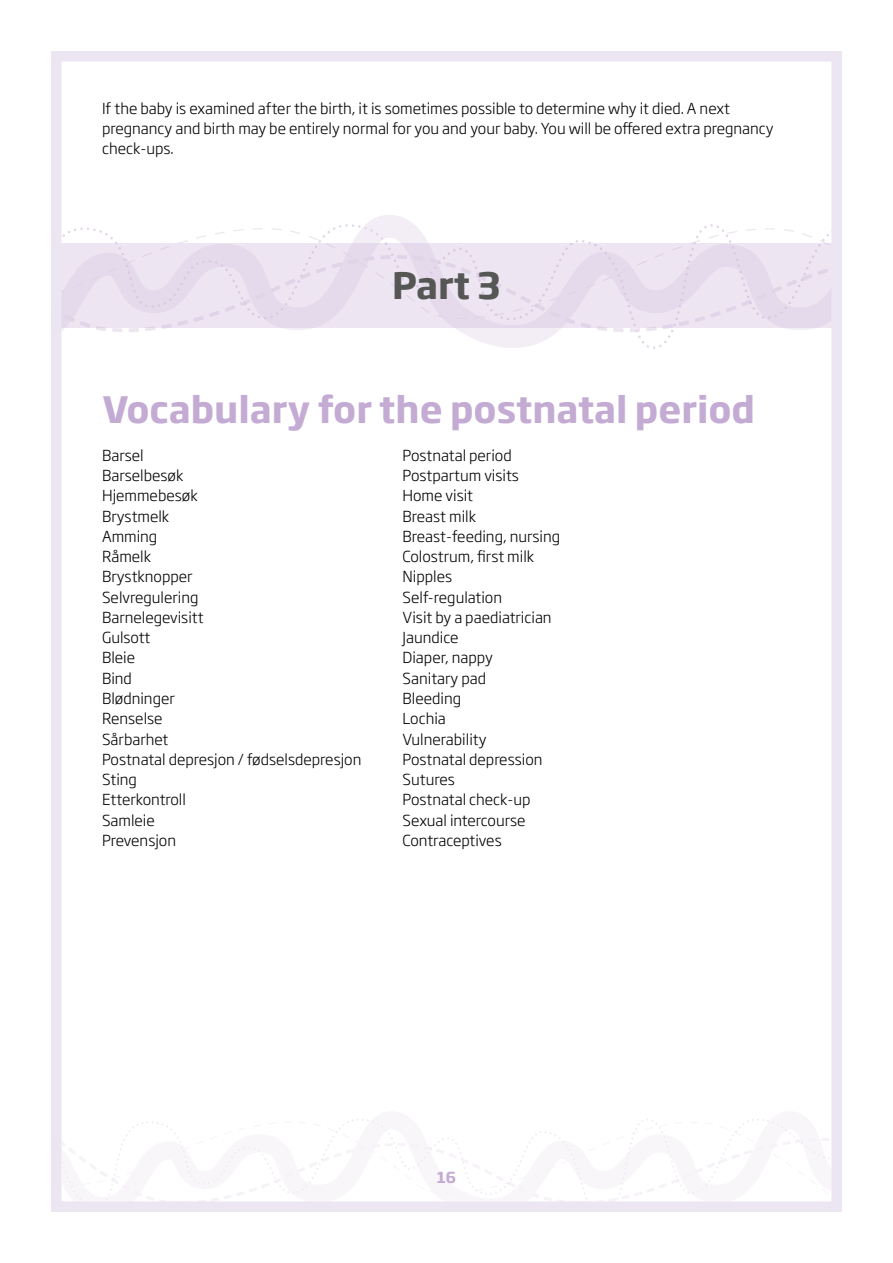
<style>
.page{position:relative;width:893px;height:1263px;background:#fff}
.page>*{position:absolute;margin:0;border:0;box-sizing:border-box;transform-origin:0 0}
.t1{font:700 36px "Soho Gothic Pro";color:#c4abd3}
.t2{font:700 36px "Soho Gothic Pro";color:#565655}
.t3{font:300 15px/20.2px "Soho Gothic Pro";color:#000}
.t4{font:700 15px "Soho Gothic Pro";color:#c4abd3}
</style>
<div class="page">
<svg style="left:62px;top:1119px;width:768px;height:82px"></svg>
<svg style="left:62px;top:223px;width:769px;height:126px"></svg>
<div style="left:51px;top:243px;width:791px;height:84px;background:#ede5f1"></div>
<div style="left:51px;top:51px;width:791px;height:1161px;border:10px solid #ece6f3"></div>
<p class="t3" style="left:102px;top:97px;width:673px">If the baby is examined after the birth, it is sometimes possible to determine why it died. A next pregnancy and birth may be entirely normal for you and your baby. You will be offered extra pregnancy check-ups.</p>
<h1 class="t2" style="left:392px;top:257px;width:110px">Part 3</h1>
<h1 class="t1" style="left:102px;top:381px;width:655px">Vocabulary for the postnatal period</h1>
<p class="t3" style="left:102px;top:444px;width:261px">Barsel<br>Barselbesøk<br>Hjemmebesøk<br>Brystmelk<br>Amming<br>Råmelk<br>Brystknopper<br>Selvregulering<br>Barnelegevisitt<br>Gulsott<br>Bleie<br>Bind<br>Blødninger<br>Renselse<br>Sårbarhet<br>Postnatal depresjon / fødselsdepresjon<br>Sting<br>Etterkontroll<br>Samleie<br>Prevensjon</p>
<p class="t3" style="left:403px;top:444px;width:159px">Postnatal period<br>Postpartum visits<br>Home visit<br>Breast milk<br>Breast-feeding, nursing<br>Colostrum, first milk<br>Nipples<br>Self-regulation<br>Visit by a paediatrician<br>Jaundice<br>Diaper, nappy<br>Sanitary pad<br>Bleeding<br>Lochia<br>Vulnerability<br>Postnatal depression<br>Sutures<br>Postnatal check-up<br>Sexual intercourse<br>Contraceptives</p>
<p class="t4" style="left:437px;top:1166px;width:21px">16</p>
</div>
